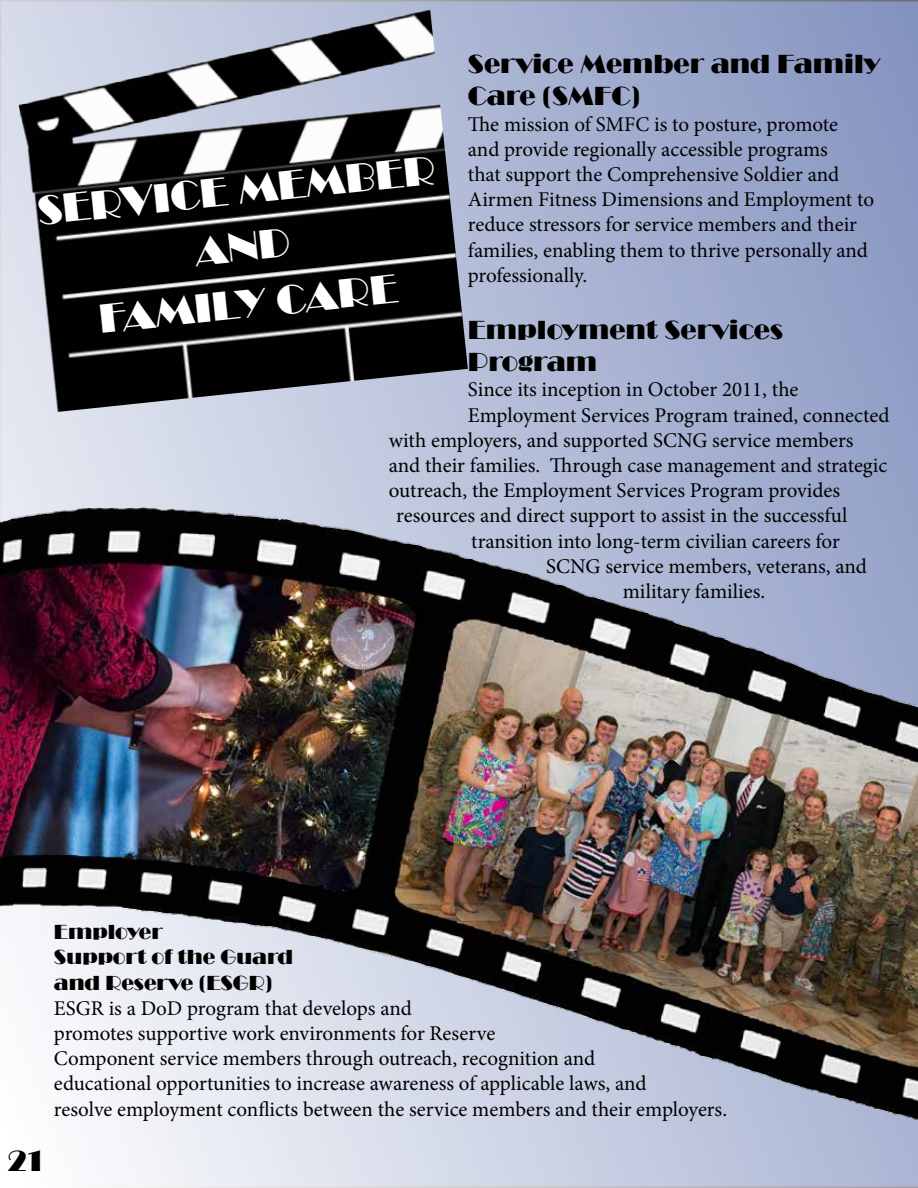
<style>
.page{position:relative;width:918px;height:1188px;background:#fff}
.page>*{position:absolute;margin:0;border:0;box-sizing:border-box;transform-origin:0 0}
.t1{font:42px/57px "Broadway";color:#fff;text-align:center}
.t2{font:30px "Broadway";color:#000}
.t3{font:27px/32.4px "Broadway";color:#000}
.t4{font:21px/25.2px "Minion Pro";color:#000}
.t5{font:21px/25.2px "Broadway";color:#000}
</style>
<div class="page">
<svg style="left:0;top:0;width:918px;height:199px;background:#9da9cb"></svg>
<img style="left:0;top:199px;width:918px;height:989px">
<img style="left:13px;top:9px;width:455px;height:404px">
<p class="t3" style="left:468px;top:48px;width:414px">Service Member and Family<br>Care (SMFC)</p>
<p class="t4" style="left:468px;top:111px;width:408px">The mission of SMFC is to posture, promote and provide regionally accessible programs<br>that support the Comprehensive Soldier and Airmen Fitness Dimensions and Employment to reduce stressors for service members and their families, enabling them to thrive personally and professionally.</p>
<h1 class="t1" style="left:35px;top:183px;width:401px;rotate:-6deg">SERVICE MEMBER<br>AND<br>FAMILY CARE</h1>
<p class="t3" style="left:468px;top:314px;width:317px">Employment Services<br>Program</p>
<p class="t4" style="left:468px;top:377px;width:332px">Since its inception in October 2011, the</p>
<p class="t4" style="left:468px;top:402px;width:423px">Employment Services Program trained, connected</p>
<p class="t4" style="left:389px;top:428px;width:466px">with employers, and supported SCNG service members</p>
<p class="t4" style="left:389px;top:453px;width:500px">and their families. Through case management and strategic</p>
<p class="t4" style="left:389px;top:478px;width:453px">outreach, the Employment Services Program provides</p>
<p class="t4" style="left:396px;top:503px;width:453px">resources and direct support to assist in the successful</p>
<p class="t4" style="left:471px;top:528px;width:370px">transition into long-term civilian careers for</p>
<p class="t4" style="left:546px;top:554px;width:322px">SCNG service members, veterans, and</p>
<p class="t4" style="left:623px;top:579px;width:144px">military families.</p>
<h2 class="t2" style="left:8px;top:1144px;width:39px">21</h2>
<p class="t5" style="left:54px;top:920px;width:241px">Employer<br>Support of the Guard and Reserve (ESGR)</p>
<p class="t4" style="left:54px;top:996px;width:675px">ESGR is a DoD program that develops and<br>promotes supportive work environments for Reserve<br>Component service members through outreach, recognition and<br>educational opportunities to increase awareness of applicable laws, and<br>resolve employment conflicts between the service members and their employers.</p>
</div>
